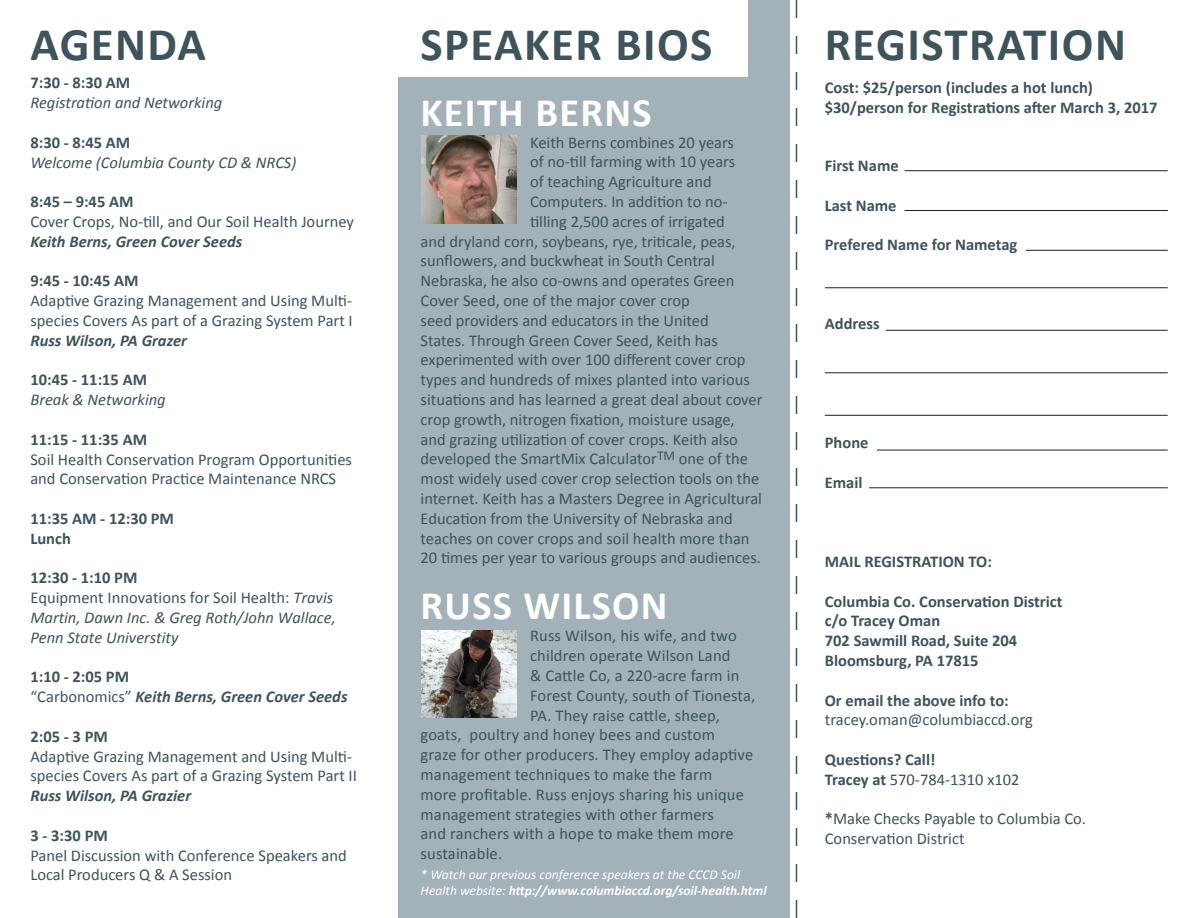
<style>
.page{position:relative;width:1188px;height:918px;background:#fff}
.page>*{position:absolute;margin:0;border:0;box-sizing:border-box;transform-origin:0 0}
.t1{font:700 46.95px "Calibri";letter-spacing:.03em;color:#3e535b}
.t2{font:700 40.5px "Calibri";letter-spacing:.03em;color:#fff}
.t3{font:16.5px/19.8px "Calibri";color:#3e535b}
.t4{font:700 16.5px "Calibri";color:#3e535b}
.t5{font:italic 16.5px/19.8px "Calibri";color:#3e535b}
.t6{font:italic 700 16.5px "Calibri";color:#3e535b}
.t7{font:italic 13.5px/16.2px "Calibri";color:#fff}
.s1{font-weight:700;font-style:italic}
.s2{font-weight:700;font-style:normal}
.s3{font-style:normal}
.s4{font-weight:400;font-style:normal}
.s5{font-weight:700}
</style>
<div class="page">
<div style="left:398px;top:0;width:392px;height:918px;background:#a3b2b8"></div>
<div style="left:392px;top:0;width:356px;height:76px;background:#fff"></div>
<img style="left:421px;top:136px;width:96px;height:87px">
<img style="left:421px;top:631px;width:96px;height:87px">
<svg style="left:796px;top:0;width:1px;height:918px"></svg>
<hr style="left:904px;top:170px;width:264px;height:1px;background:#231f20">
<hr style="left:904px;top:210px;width:264px;height:1px;background:#231f20">
<hr style="left:886px;top:330px;width:282px;height:1px;background:#231f20">
<hr style="left:877px;top:450px;width:291px;height:1px;background:#231f20">
<hr style="left:869px;top:487px;width:299px;height:1px;background:#231f20">
<hr style="left:1026px;top:250px;width:142px;height:1px;background:#231f20">
<hr style="left:825px;top:287px;width:343px;height:1px;background:#231f20">
<hr style="left:825px;top:372px;width:343px;height:1px;background:#231f20">
<hr style="left:825px;top:415px;width:343px;height:1px;background:#231f20">
<p class="t1" style="left:30px;top:14px;width:177px">AGENDA</p>
<p class="t1" style="left:421px;top:14px;width:293px">SPEAKER BIOS</p>
<p class="t1" style="left:825px;top:14px;width:303px">REGISTRATION</p>
<p class="t2" style="left:421px;top:87px;width:233px">KEITH BERNS</p>
<p class="t4" style="left:30px;top:72px;width:101px">7:30 - 8:30 AM</p>
<p class="t5" style="left:30px;top:92px;width:193px">Registration and Networking</p>
<p class="t4" style="left:30px;top:132px;width:101px">8:30 - 8:45 AM</p>
<p class="t5" style="left:30px;top:152px;width:267px">Welcome (Columbia County CD &amp; NRCS)</p>
<p class="t4" style="left:30px;top:191px;width:105px">8:45 – 9:45 AM</p>
<p class="t3" style="left:30px;top:212px;width:325px">Cover Crops, No-till, and Our Soil Health Journey<br><span class="s1">Keith Berns, Green Cover Seeds</span></p>
<p class="t4" style="left:30px;top:270px;width:110px">9:45 - 10:45 AM</p>
<p class="t3" style="left:30px;top:291px;width:324px;text-align:justify">Adaptive Grazing Management and Using Multi&shy;species Covers As part of a Grazing System Part I <span class="s1">Russ Wilson, PA Grazer</span></p>
<p class="t4" style="left:30px;top:369px;width:118px">10:45 - 11:15 AM</p>
<p class="t5" style="left:30px;top:389px;width:137px">Break &amp; Networking</p>
<p class="t4" style="left:30px;top:429px;width:118px">11:15 - 11:35 AM</p>
<p class="t3" style="left:30px;top:449px;width:323px">Soil Health Conservation Program Opportunities and Conservation Practice Maintenance NRCS</p>
<p class="t4" style="left:30px;top:508px;width:145px">11:35 AM - 12:30 PM</p>
<p class="t4" style="left:30px;top:528px;width:42px">Lunch</p>
<p class="t5" style="left:30px;top:567px;width:307px"><span class="s2">12:30 - 1:10 PM<br></span><span class="s3">Equipment Innovations for Soil Health:</span> Travis<br>Martin, Dawn Inc. &amp; Greg Roth/John Wallace,<br>Penn State Universtity</p>
<p class="t4" style="left:30px;top:666px;width:100px">1:10 - 2:05 PM</p>
<p class="t6" style="left:30px;top:686px;width:319px"><span class="s4">“Carbonomics”</span> Keith Berns, Green Cover Seeds</p>
<p class="t4" style="left:30px;top:726px;width:79px">2:05 - 3 PM</p>
<p class="t3" style="left:30px;top:746px;width:328px">Adaptive Grazing Management and Using Multi&shy;species Covers As part of a Grazing System Part II<br><span class="s1">Russ Wilson, PA Grazier</span></p>
<p class="t4" style="left:30px;top:825px;width:79px">3 - 3:30 PM</p>
<p class="t3" style="left:30px;top:845px;width:318px">Panel Discussion with Conference Speakers and<br>Local Producers Q &amp; A Session</p>
<p class="t4" style="left:825px;top:77px;width:270px">Cost: $25/person (includes a hot lunch)</p>
<p class="t4" style="left:825px;top:97px;width:334px">$30/person for Registrations after March 3, 2017</p>
<p class="t3" style="left:530px;top:132px;width:205px">Keith Berns combines 20 years</p>
<p class="t3" style="left:530px;top:152px;width:207px">of no-till farming with 10 years</p>
<p class="t3" style="left:530px;top:172px;width:183px">of teaching Agriculture and</p>
<p class="t3" style="left:530px;top:192px;width:199px">Computers. In addition to no-</p>
<p class="t3" style="left:530px;top:211px;width:196px">tilling 2,500 acres of irrigated</p>
<p class="t3" style="left:421px;top:231px;width:317px">and dryland corn, soybeans, rye, triticale, peas,</p>
<p class="t3" style="left:421px;top:251px;width:296px">sunflowers, and buckwheat in South Central</p>
<p class="t3" style="left:421px;top:271px;width:315px">Nebraska, he also co-owns and operates Green</p>
<p class="t3" style="left:421px;top:291px;width:271px">Cover Seed, one of the major cover crop</p>
<p class="t3" style="left:421px;top:310px;width:290px">seed providers and educators in the United</p>
<p class="t3" style="left:421px;top:330px;width:299px">States. Through Green Cover Seed, Keith has</p>
<p class="t3" style="left:421px;top:350px;width:327px">experimented with over 100 different cover crop</p>
<p class="t3" style="left:421px;top:370px;width:331px">types and hundreds of mixes planted into various</p>
<p class="t3" style="left:421px;top:390px;width:343px">situations and has learned a great deal about cover</p>
<p class="t3" style="left:421px;top:409px;width:316px">crop growth, nitrogen fixation, moisture usage,</p>
<p class="t3" style="left:421px;top:429px;width:319px">and grazing utilization of cover crops. Keith also</p>
<p class="t3" style="left:421px;top:449px;width:329px">developed the SmartMix Calculator<sup>TM</sup> one of the</p>
<p class="t3" style="left:421px;top:469px;width:340px">most widely used cover crop selection tools on the</p>
<p class="t3" style="left:421px;top:489px;width:343px">internet. Keith has a Masters Degree in Agricultural</p>
<p class="t3" style="left:421px;top:508px;width:314px">Education from the University of Nebraska and</p>
<p class="t3" style="left:421px;top:528px;width:331px">teaches on cover crops and soil health more than</p>
<p class="t3" style="left:421px;top:548px;width:342px">20 times per year to various groups and audiences.</p>
<p class="t4" style="left:825px;top:155px;width:75px">First Name</p>
<p class="t4" style="left:825px;top:195px;width:73px">Last Name</p>
<p class="t4" style="left:825px;top:234px;width:194px">Prefered Name for Nametag</p>
<p class="t4" style="left:825px;top:313px;width:56px">Address</p>
<p class="t4" style="left:825px;top:432px;width:45px">Phone</p>
<p class="t4" style="left:825px;top:472px;width:39px">Email</p>
<p class="t4" style="left:825px;top:551px;width:169px">MAIL REGISTRATION TO:</p>
<p class="t4" style="left:825px;top:591px;width:239px">Columbia Co. Conservation District</p>
<p class="t4" style="left:825px;top:610px;width:117px">c/o Tracey Oman</p>
<p class="t4" style="left:825px;top:630px;width:194px">702 Sawmill Road, Suite 204</p>
<p class="t4" style="left:825px;top:650px;width:155px">Bloomsburg, PA 17815</p>
<p class="t4" style="left:825px;top:690px;width:185px">Or email the above info to:</p>
<p class="t3" style="left:825px;top:710px;width:210px">tracey.oman@columbiaccd.org</p>
<p class="t4" style="left:825px;top:749px;width:112px">Questions? Call!</p>
<p class="t3" style="left:825px;top:769px;width:196px"><span class="s5">Tracey at</span> 570-784-1310 x102</p>
<p class="t3" style="left:825px;top:809px;width:263px"><span class="s5">*</span>Make Checks Payable to Columbia Co.<br>Conservation District</p>
<p class="t2" style="left:421px;top:580px;width:249px">RUSS WILSON</p>
<p class="t3" style="left:530px;top:626px;width:208px">Russ Wilson, his wife, and two</p>
<p class="t3" style="left:530px;top:646px;width:202px">children operate Wilson Land</p>
<p class="t3" style="left:530px;top:666px;width:211px">&amp; Cattle Co, a 220-acre farm in</p>
<p class="t3" style="left:530px;top:686px;width:227px">Forest County, south of Tionesta,</p>
<p class="t3" style="left:530px;top:705px;width:192px">PA. They raise cattle, sheep,</p>
<p class="t3" style="left:421px;top:725px;width:296px">goats, poultry and honey bees and custom</p>
<p class="t3" style="left:421px;top:745px;width:334px">graze for other producers. They employ adaptive</p>
<p class="t3" style="left:421px;top:765px;width:293px">management techniques to make the farm</p>
<p class="t3" style="left:421px;top:785px;width:325px">more profitable. Russ enjoys sharing his unique</p>
<p class="t3" style="left:421px;top:804px;width:295px">management strategies with other farmers</p>
<p class="t3" style="left:421px;top:824px;width:315px">and ranchers with a hope to make them more</p>
<p class="t3" style="left:421px;top:844px;width:83px">sustainable.</p>
<p class="t7" style="left:421px;top:866px;width:348px">* Watch our previous conference speakers at the CCCD Soil<br>Health website: <span class="s5">http://www.columbiaccd.org/soil-health.html</span></p>
</div>
